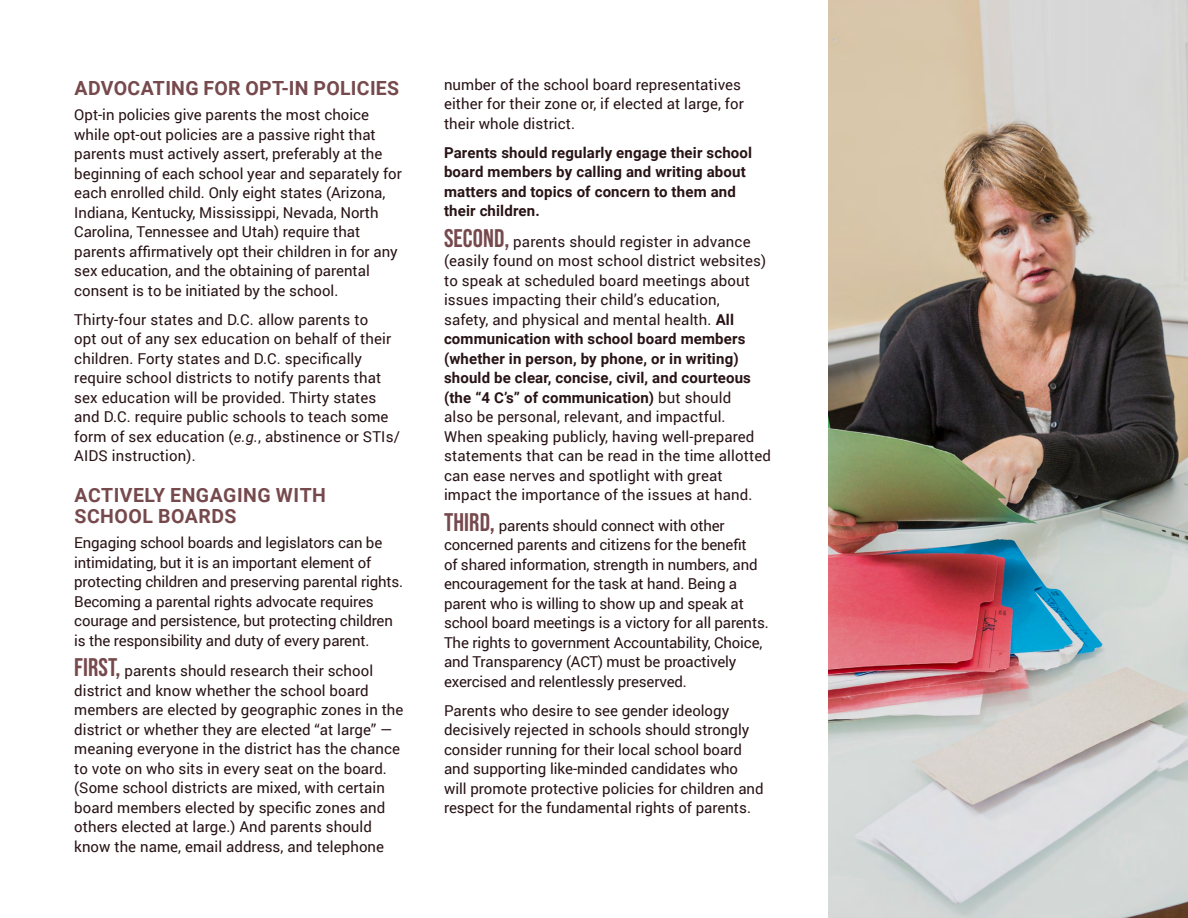
<style>
.page{position:relative;width:1188px;height:918px;background:#fff}
.page>*{position:absolute;margin:0;border:0;box-sizing:border-box;transform-origin:0 0}
.t1{font:700 19.5px/21px "Roboto";letter-spacing:.02em;color:#76494d}
.t2{font:15px/19.5px "Roboto";color:#281315}
.t3{font:700 15px/19.5px "Roboto";letter-spacing:.01em;color:#281315}
.s1{font-style:italic}
.s2{font-family:"Bebas Neue Pro";font-weight:700;font-size:25.5px;color:#76494d}
.s3{font-weight:700}
</style>
<div class="page">
<img style="left:828px;top:0;width:360px;height:918px">
<h1 class="t1" style="left:75px;top:77px;width:326px">ADVOCATING FOR OPT-IN POLICIES</h1>
<p class="t2" style="left:74px;top:105px;width:329px">Opt-in policies give parents the most choice while opt-out policies are a passive right that parents must actively assert, preferably at the beginning of each school year and separately for each enrolled child. Only eight states (Arizona, Indiana, Kentucky, Mississippi, Nevada, North Carolina, Tennessee and Utah) require that parents affirmatively opt their children in for any sex education, and the obtaining of parental consent is to be initiated by the school.</p>
<p class="t2" style="left:74px;top:309px;width:327px">Thirty-four states and D.C. allow parents to<br>opt out of any sex education on behalf of their children. Forty states and D.C. specifically require school districts to notify parents that sex education will be provided. Thirty states and D.C. require public schools to teach some form of sex education (<span class="s1">e.g.</span>, abstinence or STIs/ AIDS instruction).</p>
<h1 class="t1" style="left:75px;top:483px;width:253px">ACTIVELY ENGAGING WITH<br>SCHOOL BOARDS</h1>
<p class="t2" style="left:74px;top:532px;width:330px">Engaging school boards and legislators can be intimidating, but it is an important element of protecting children and preserving parental rights.<br>Becoming a parental rights advocate requires courage and persistence, but protecting children is the responsibility and duty of every parent.</p>
<p class="t2" style="left:74px;top:660px;width:331px"><span class="s2">FIRST,</span> parents should research their school district and know whether the school board members are elected by geographic zones in the district or whether they are elected “at large” — meaning everyone in the district has the chance to vote on who sits in every seat on the board. (Some school districts are mixed, with certain board members elected by specific zones and others elected at large.) And parents should know the name, email address, and telephone</p>
<p class="t2" style="left:444px;top:74px;width:301px">number of the school board representatives either for their zone or, if elected at large, for their whole district.</p>
<p class="t3" style="left:444px;top:142px;width:310px">Parents should regularly engage their school board members by calling and writing about matters and topics of concern to them and their children.</p>
<p class="t2" style="left:444px;top:231px;width:329px"><span class="s2">SECOND,</span> parents should register in advance (easily found on most school district websites) to speak at scheduled board meetings about issues impacting their child’s education,<br>safety, and physical and mental health. <span class="s3">All communication with school board members (whether in person, by phone, or in writing) should be clear, concise, civil, and courteous (the “4 C’s” of communication)</span> but should<br>also be personal, relevant, and impactful.<br>When speaking publicly, having well-prepared statements that can be read in the time allotted can ease nerves and spotlight with great impact the importance of the issues at hand.</p>
<p class="t2" style="left:444px;top:515px;width:326px"><span class="s2">THIRD,</span> parents should connect with other concerned parents and citizens for the benefit<br>of shared information, strength in numbers, and encouragement for the task at hand. Being a parent who is willing to show up and speak at school board meetings is a victory for all parents.<br>The rights to government Accountability, Choice, and Transparency (ACT) must be proactively exercised and relentlessly preserved.</p>
<p class="t2" style="left:444px;top:700px;width:321px">Parents who desire to see gender ideology decisively rejected in schools should strongly consider running for their local school board and supporting like-minded candidates who will promote protective policies for children and respect for the fundamental rights of parents.</p>
</div>
